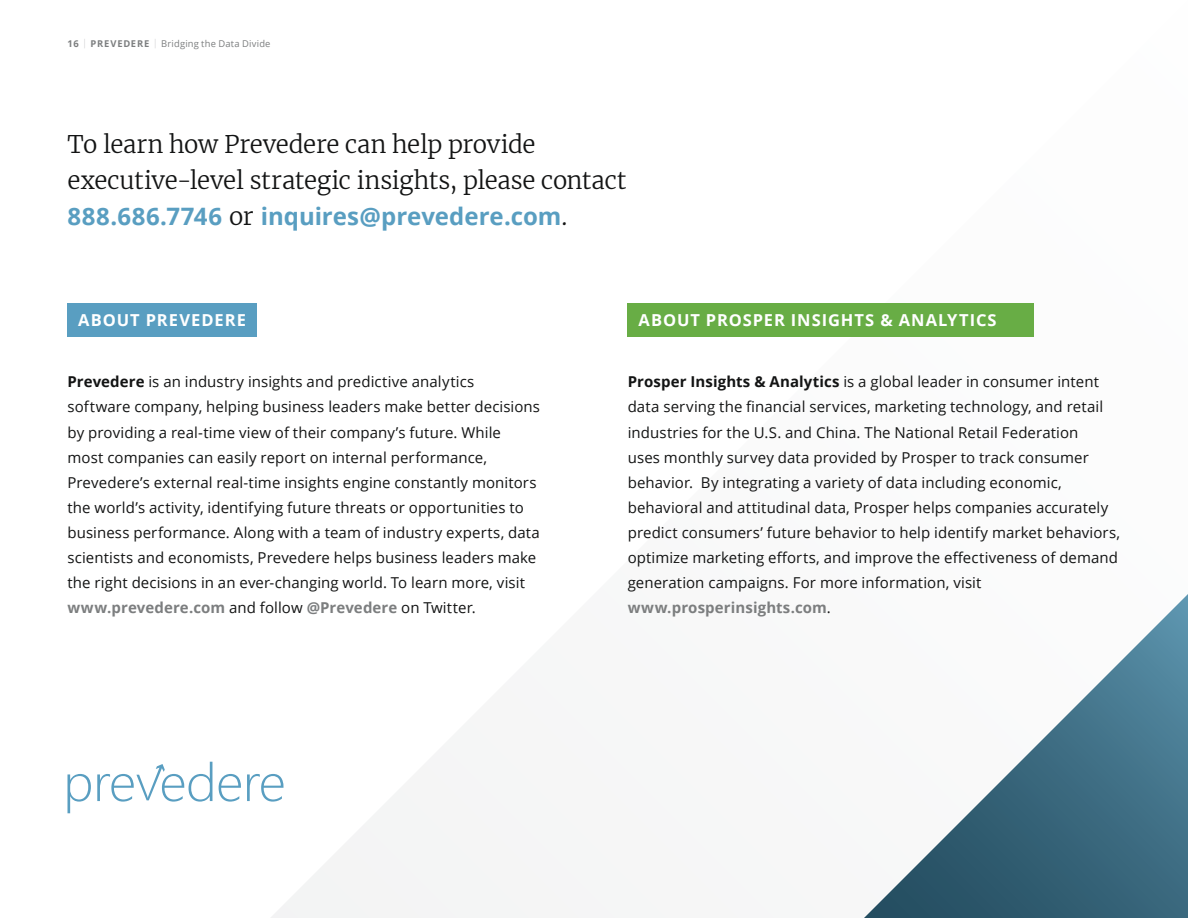
<style>
.page{position:relative;width:1188px;height:918px;background:#fff}
.page>*{position:absolute;margin:0;border:0;box-sizing:border-box;transform-origin:0 0}
.t1{font:300 24px/36px "Merriweather";letter-spacing:-.015em;color:#131414}
.t2{font:700 24px "Open Sans";color:#599ec1}
.t3{font:700 16.5px "Open Sans";letter-spacing:.06em;color:#fff}
.t4{font:15px/25.2px "Open Sans";letter-spacing:.005em;color:#131414}
.t5{font:9.3px "Open Sans";letter-spacing:.025em;color:#7c7e7f}
.s1{font-weight:700}
.s2{font-weight:300;color:#c7c8c9}
.s3{font-family:"Merriweather";font-weight:300;color:#131414}
.s4{font-weight:700;color:#7c7e7f}
</style>
<div class="page">
<svg style="left:271px;top:303px;width:763px;height:615px"></svg>
<svg style="left:864px;top:594px;width:324px;height:324px"></svg>
<svg style="left:68px;top:762px;width:216px;height:51px"></svg>
<div style="left:68px;top:304px;width:189px;height:33px;background:#599ec1"></div>
<div style="left:628px;top:304px;width:406px;height:33px;background:#68ad45"></div>
<p class="t5" style="left:68px;top:37px;width:205px"><span class="s1">16</span> <span class="s2">|</span> <span class="s1">PREVEDERE</span> <span class="s2">|</span> Bridging the Data Divide</p>
<h1 class="t1" style="left:68px;top:125px;width:561px">To learn how Prevedere can help provide executive-level strategic insights, please contact</h1>
<h1 class="t2" style="left:68px;top:199px;width:501px">888.686.7746 <span class="s3">or</span> inquires@prevedere.com<span class="s3">.</span></h1>
<p class="t3" style="left:78px;top:309px;width:169px">ABOUT PREVEDERE</p>
<p class="t3" style="left:639px;top:309px;width:360px">ABOUT PROSPER INSIGHTS &amp; ANALYTICS</p>
<p class="t4" style="left:68px;top:369px;width:474px"><span class="s1">Prevedere</span> is an industry insights and predictive analytics software company, helping business leaders make better decisions by providing a real-time view of their company’s future. While most companies can easily report on internal performance, Prevedere’s external real-time insights engine constantly monitors the world’s activity, identifying future threats or opportunities to business performance. Along with a team of industry experts, data scientists and economists, Prevedere helps business leaders make the right decisions in an ever-changing world. To learn more, visit <span class="s4">www.prevedere.com</span> and follow <span class="s4">@Prevedere</span> on Twitter.</p>
<p class="t4" style="left:628px;top:369px;width:494px"><span class="s1">Prosper Insights &amp; Analytics</span> is a global leader in consumer intent data serving the financial services, marketing technology, and retail industries for the U.S. and China. The National Retail Federation<br>uses monthly survey data provided by Prosper to track consumer behavior. By integrating a variety of data including economic, behavioral and attitudinal data, Prosper helps companies accurately predict consumers’ future behavior to help identify market behaviors, optimize marketing efforts, and improve the effectiveness of demand generation campaigns. For more information, visit <span class="s4">www.prosperinsights.com</span>.</p>
</div>
